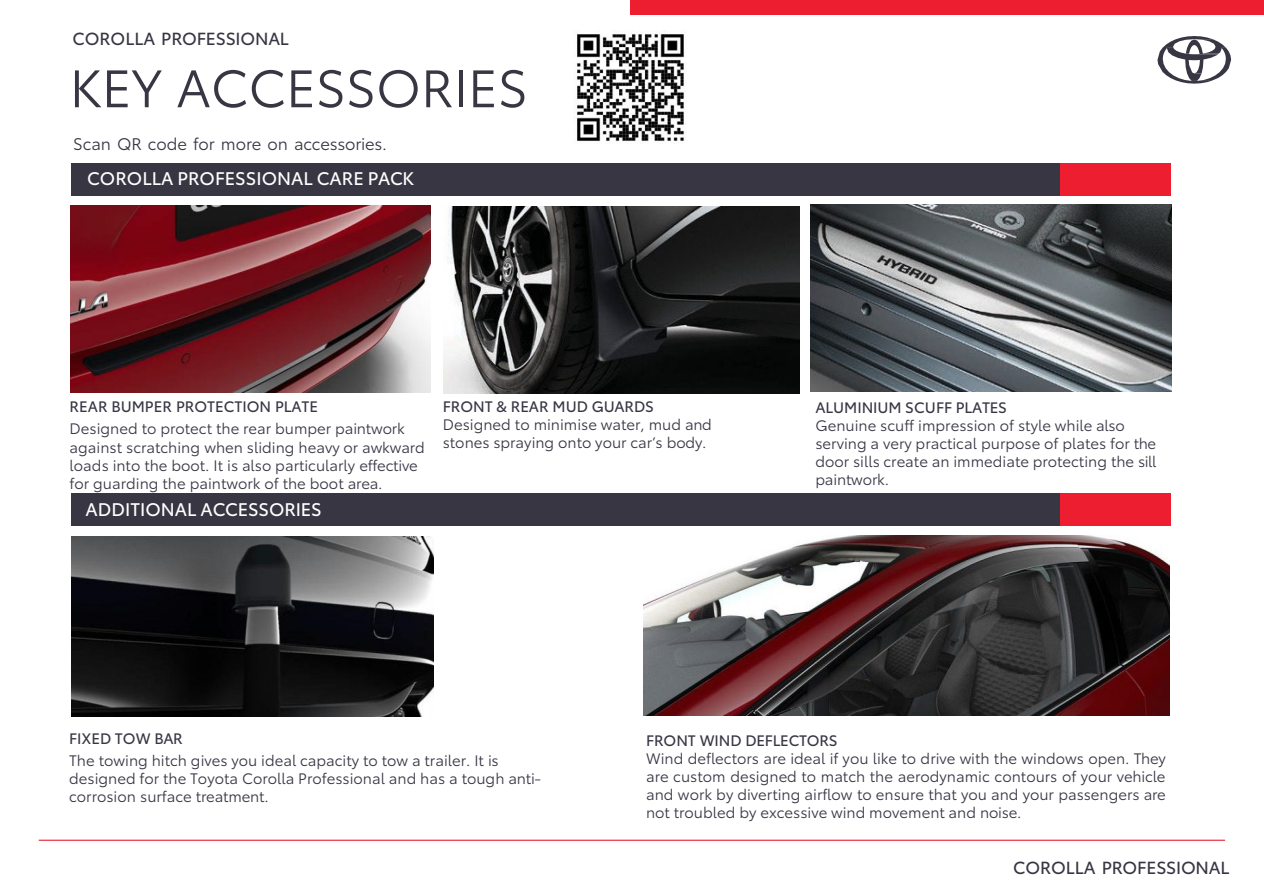
<style>
.page{position:relative;width:1264px;height:895px;background:#fff}
.page>*{position:absolute;margin:0;border:0;box-sizing:border-box;transform-origin:0 0}
.t1{font:51.9px "Toyota Type";letter-spacing:-.005em;color:#393644}
.t2{font:18px "Toyota Type";color:#fff}
.t3{font:17.25px "Toyota Type";letter-spacing:-.01em;color:#393644}
.t4{font:16.5px "Toyota Type";letter-spacing:-.005em;color:#393645}
.t5{font:15px/18px "Toyota Type";color:#393645}
.t6{font:15px/18px "Toyota Type";color:#393644}
.t7{font:15px "Toyota Type";color:#393644}
.s1{font-style:inherit}
</style>
<div class="page">
<hr style="left:39px;top:839px;width:1185px;height:1px;background:#ed1e30">
<svg style="left:1157px;top:36px;width:73px;height:48px"></svg>
<div style="left:629px;top:0;width:634px;height:15px;background:#ed1e30"></div>
<div style="left:71px;top:493px;width:988px;height:33px;background:#393644"></div>
<div style="left:1059px;top:493px;width:110px;height:33px;background:#ed1e30"></div>
<div style="left:71px;top:163px;width:988px;height:33px;background:#393644"></div>
<div style="left:1059px;top:163px;width:110px;height:32px;background:#ed1e30"></div>
<img style="left:443px;top:206px;width:356px;height:187px">
<img style="left:577px;top:32px;width:109px;height:110px">
<img style="left:71px;top:205px;width:359px;height:187px">
<img style="left:72px;top:536px;width:361px;height:180px">
<img style="left:643px;top:535px;width:526px;height:180px">
<img style="left:810px;top:204px;width:361px;height:187px">
<p class="t3" style="left:73px;top:26px;width:218px">COROLLA PROFESSIONAL</p>
<h2 class="t1" style="left:70px;top:50px;width:459px">KEY ACCESSORIES</h2>
<p class="t4" style="left:73px;top:132px;width:315px">Scan QR code for more on accessories.</p>
<p class="t2" style="left:87px;top:165px;width:328px">COROLLA PROFESSIONAL CARE PACK</p>
<p class="t7" style="left:70px;top:395px;width:250px">REAR BUMPER PROTECTION PLATE</p>
<p class="t6" style="left:70px;top:419px;width:356px">Designed to protect the rear bumper paintwork against scratching when sliding heavy or awkward loads into the boot. It is also particularly effective for guarding the paintwork of the boot area.</p>
<p class="t2" style="left:85px;top:496px;width:237px">ADDITIONAL ACCESSORIES</p>
<p class="t7" style="left:442px;top:395px;width:213px">FRONT &amp; REAR MUD GUARDS</p>
<p class="t6" style="left:442px;top:414px;width:271px">Designed to minimise water, mud and stones spraying onto your car’s body.</p>
<p class="t5" style="left:815px;top:397px;width:342px"><span class="s1">ALUMINIUM SCUFF PLATES<br></span>Genuine scuff impression of style while also serving a very practical purpose of plates for the door sills create an immediate protecting the sill paintwork.</p>
<p class="t7" style="left:69px;top:726px;width:115px">FIXED TOW BAR</p>
<p class="t6" style="left:69px;top:750px;width:473px">The towing hitch gives you ideal capacity to tow a trailer. It is designed for the Toyota Corolla Professional and has a tough anti&shy;corrosion surface treatment.</p>
<p class="t5" style="left:646px;top:730px;width:521px"><span class="s1">FRONT WIND DEFLECTORS<br></span>Wind deflectors are ideal if you like to drive with the windows open. They are custom designed to match the aerodynamic contours of your vehicle and work by diverting airflow to ensure that you and your passengers are not troubled by excessive wind movement and noise.</p>
<p class="t3" style="left:1012px;top:854px;width:218px">COROLLA PROFESSIONAL</p>
</div>
